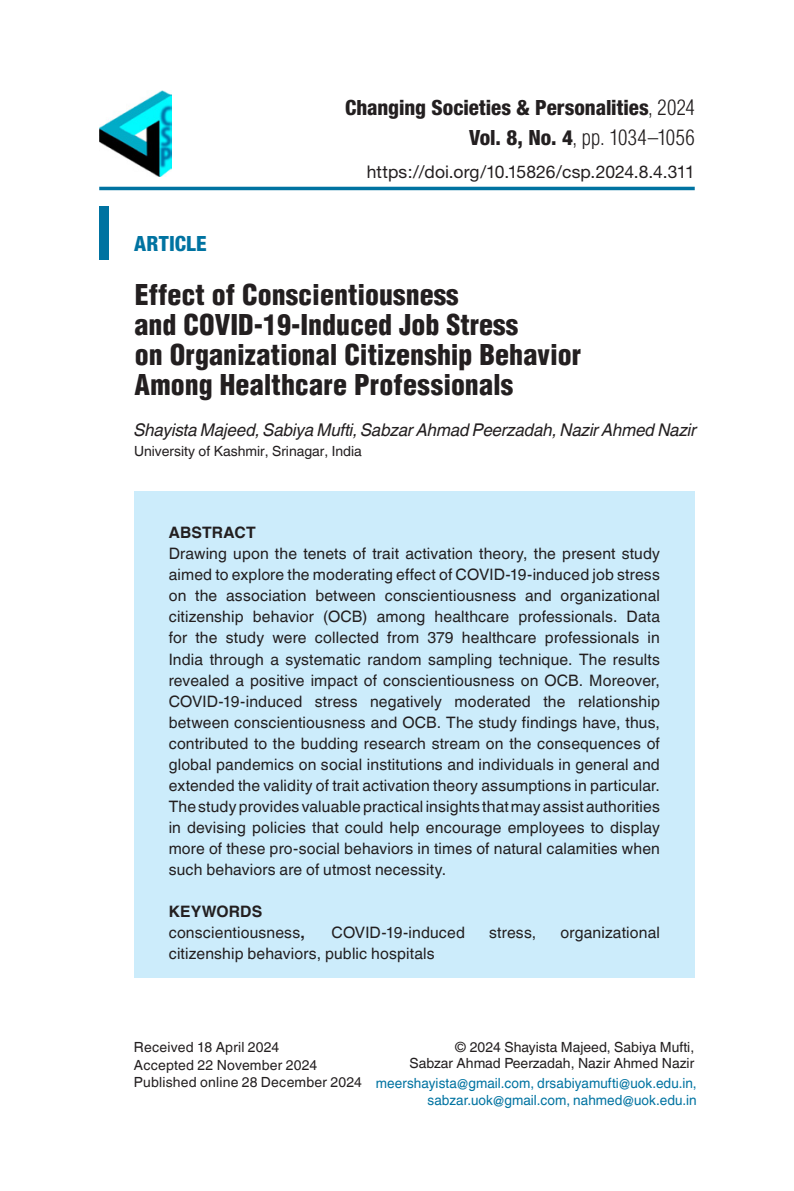
<style>
.page{position:relative;width:794px;height:1191px;background:#fff}
.page>*{position:absolute;margin:0;border:0;box-sizing:border-box;transform-origin:0 0}
.t1{font:900 condensed 28px/29.8px "Helvetica";color:#231f20}
.t2{font:800 condensed 21px "Helvetica Neue";color:#231f20}
.t3{font:300 condensed 21px "Helvetica";letter-spacing:.015em;color:#231f20}
.t4{font:800 condensed 21px "Helvetica Neue";letter-spacing:.005em;color:#0073a1}
.t5{font:italic 17.5px "Helvetica World";letter-spacing:-.01em;color:#231f20}
.t6{font:17.5px "Helvetica Neue";letter-spacing:.005em;color:#231f20}
.t7{font:15.75px/21px "Helvetica World";letter-spacing:.01em;color:#231f20;text-align:justify}
.t8{font:700 15.75px "Helvetica World";letter-spacing:.01em;color:#231f20}
.t9{font:14px/17.5px "Helvetica World";color:#231f20}
.t10{font:14px/17.5px "Helvetica World";letter-spacing:.005em;color:#0073a1;text-align:right}
.s1{font-family:"Helvetica";font-weight:300}
.s2{font-family:"Helvetica Neue";font-weight:800}
.s3{font-weight:700}
</style>
<div class="page">
<hr style="left:99px;top:187px;width:595px;height:3px;background:#0073a1">
<div style="left:99px;top:207px;width:10px;height:53px;background:#0073a1"></div>
<img style="left:99px;top:91px;width:72px;height:85px">
<div style="left:134px;top:491px;width:560px;height:486px;background:#ccecfb"></div>
<h2 class="t2" style="left:345px;top:95px;width:351px">Changing Societies &amp; Personalities<span class="s1">, 2024</span></h2>
<h2 class="t3" style="left:469px;top:124px;width:227px"><span class="s2">Vol. 8, No. 4</span>, pp. 1034–1056</h2>
<p class="t6" style="left:367px;top:161px;width:329px">https://doi.org/10.15826/csp.2024.8.4.311</p>
<h2 class="t4" style="left:134px;top:230px;width:74px">ARTICLE</h2>
<h1 class="t1" style="left:135px;top:280px;width:448px">Effect of Conscientiousness<br>and COVID-19-Induced Job Stress<br>on Organizational Citizenship Behavior Among Healthcare Professionals</h1>
<p class="t5" style="left:134px;top:420px;width:564px">Shayista Majeed, Sabiya Mufti, Sabzar Ahmad Peerzadah, Nazir Ahmed Nazir</p>
<p class="t9" style="left:134px;top:442px;width:229px">University of Kashmir, Srinagar, India</p>
<p class="t8" style="left:169px;top:524px;width:88px">ABSTRACT</p>
<p class="t7" style="left:169px;top:543px;width:493px">Drawing upon the tenets of trait activation theory, the present study aimed to explore the moderating effect of COVID-19-induced job stress on the association between conscientiousness and organizational citizenship behavior (OCB) among healthcare professionals. Data for the study were collected from 379 healthcare professionals in India through a systematic random sampling technique. The results revealed a positive impact of conscientiousness on OCB. Moreover, COVID-19-induced stress negatively moderated the relationship between conscientiousness and OCB. The study findings have, thus, contributed to the budding research stream on the consequences of global pandemics on social institutions and individuals in general and extended the validity of trait activation theory assumptions in particular.<br>The study provides valuable practical insights that may assist authorities in devising policies that could help encourage employees to display more of these pro-social behaviors in times of natural calamities when such behaviors are of utmost necessity.</p>
<p class="t7" style="left:169px;top:900px;width:138px"><span class="s3">KEYWORDS </span>conscientiousness<span class="s3">,</span></p>
<p class="t7" style="left:331px;top:921px;width:135px">COVID-19-induced</p>
<p class="t7" style="left:489px;top:921px;width:49px">stress,</p>
<p class="t7" style="left:560px;top:921px;width:101px">organizational</p>
<p class="t7" style="left:169px;top:942px;width:267px">citizenship behaviors, public hospitals</p>
<p class="t9" style="left:134px;top:1038px;width:229px">Received 18 April 2024<br>Accepted 22 November 2024<br>Published online 28 December 2024</p>
<p class="t9" style="left:409px;top:1039px;width:286px;line-height:15.8px;text-align:right">© 2024 Shayista Majeed, Sabiya Mufti,<br>Sabzar Ahmad Peerzadah, Nazir Ahmed Nazir</p>
<p class="t10" style="left:376px;top:1074px;width:322px">meershayista@gmail.com, drsabiyamufti@uok.edu.in, sabzar.uok@gmail.com, nahmed@uok.edu.in</p>
</div>
